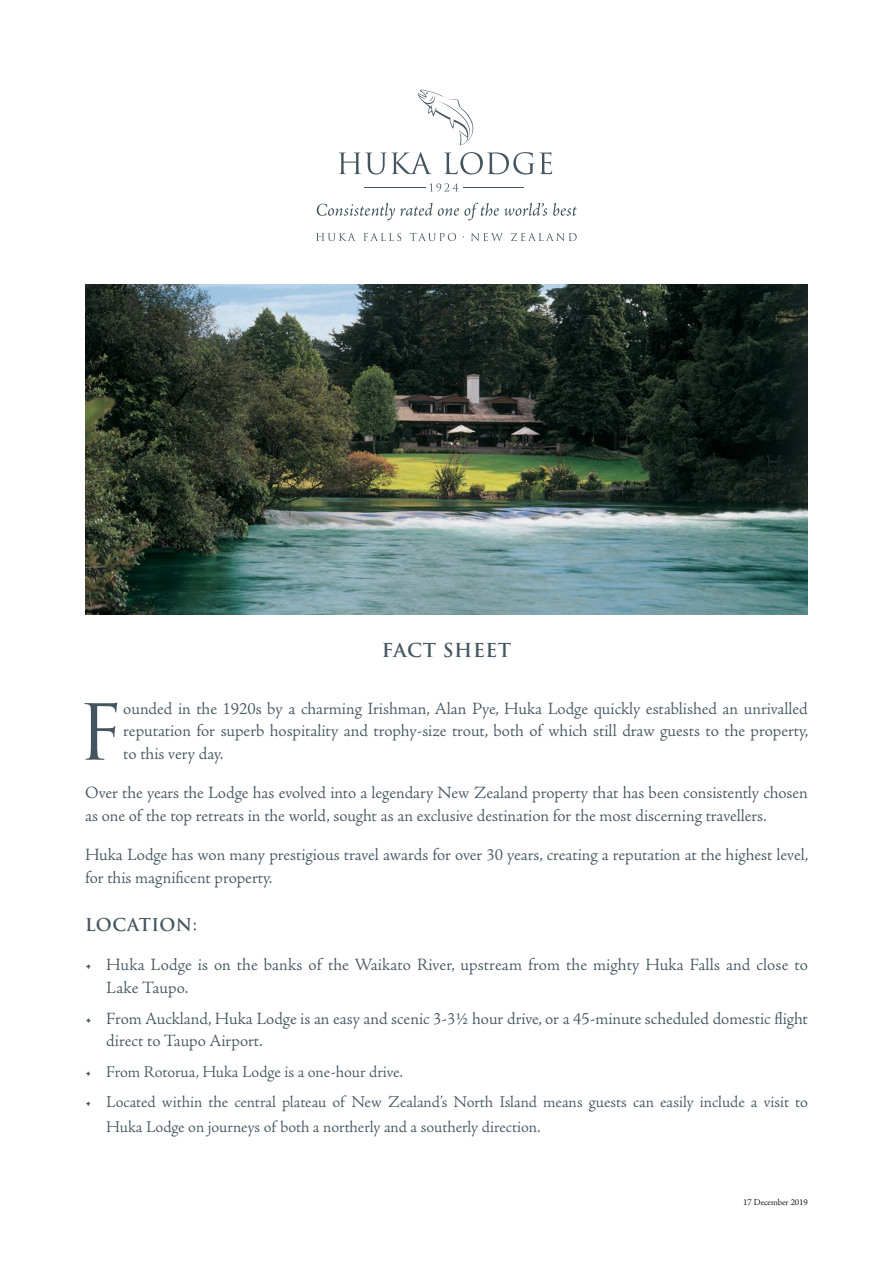
<style>
.page{position:relative;width:893px;height:1263px;background:#fff}
.page>*{position:absolute;margin:0;border:0;box-sizing:border-box;transform-origin:0 0}
.t1{font:75px "Trajan Pro";color:#455560}
.t2{font:700 18.75px "Trajan Pro";letter-spacing:.03em;color:#455560}
.t3{font:300 17.25px/22.5px "Adobe Jenson Pro";color:#455560}
.t4{font:700 17.25px "Trajan Pro";letter-spacing:.025em;color:#455560}
.t5{font:300 16.5px/24.8px "Adobe Jenson Pro";letter-spacing:-.005em;color:#455560}
.t6{font:300 9px "Adobe Jenson Pro";color:#000}
</style>
<div class="page">
<img style="left:85px;top:284px;width:723px;height:330px">
<svg style="left:339px;top:152px;width:93px;height:23px"></svg>
<svg style="left:444px;top:152px;width:108px;height:23px"></svg>
<svg style="left:429px;top:183px;width:29px;height:9px"></svg>
<svg style="left:317px;top:203px;width:230px;height:17px"></svg>
<svg style="left:553px;top:203px;width:23px;height:13px"></svg>
<svg style="left:316px;top:233px;width:40px;height:8px"></svg>
<svg style="left:363px;top:233px;width:38px;height:8px"></svg>
<svg style="left:410px;top:233px;width:46px;height:8px"></svg>
<svg style="left:471px;top:233px;width:32px;height:8px"></svg>
<svg style="left:511px;top:233px;width:66px;height:8px"></svg>
<svg style="left:417px;top:90px;width:57px;height:55px"></svg>
<hr style="left:463px;top:187px;width:61px;height:1px;background:#455560">
<hr style="left:364px;top:187px;width:61px;height:1px;background:#455560">
<p class="t2" style="left:382px;top:639px;width:131px">FACT SHEET</p>
<p class="t3" style="left:123px;top:697px;width:687px;text-align:justify">ounded in the 1920s by a charming Irishman, Alan Pye, Huka Lodge quickly established an unrivalled reputation for superb hospitality and trophy-size trout, both of which still draw guests to the property, to this very day.</p>
<p class="t3" style="left:85px;top:782px;width:724px">Over the years the Lodge has evolved into a legendary New Zealand property that has been consistently chosen as one of the top retreats in the world, sought as an exclusive destination for the most discerning travellers.</p>
<p class="t3" style="left:85px;top:844px;width:725px">Huka Lodge has won many prestigious travel awards for over 30 years, creating a reputation at the highest level, for this magnificent property.</p>
<p class="t4" style="left:85px;top:914px;width:114px">LOCATION:</p>
<p class="t3" style="left:106px;top:954px;width:703px;text-indent:-21px">• Huka Lodge is on the banks of the Waikato River, upstream from the mighty Huka Falls and close to<br>Lake Taupo.</p>
<p class="t3" style="left:106px;top:1007px;width:703px;text-indent:-21px">• From Auckland, Huka Lodge is an easy and scenic 3-3½ hour drive, or a 45-minute scheduled domestic flight direct to Taupo Airport.</p>
<p class="t5" style="left:85px;top:1059px;width:319px">• From Rotorua, Huka Lodge is a one-hour drive.</p>
<p class="t5" style="left:106px;top:1090px;width:703px;text-indent:-21px">• Located within the central plateau of New Zealand’s North Island means guests can easily include a visit to<br>Huka Lodge on journeys of both a northerly and a southerly direction.</p>
<h1 class="t1" style="left:78px;top:685px;width:46px">F</h1>
<p class="t6" style="left:743px;top:1197px;width:66px">17 December 2019</p>
</div>
